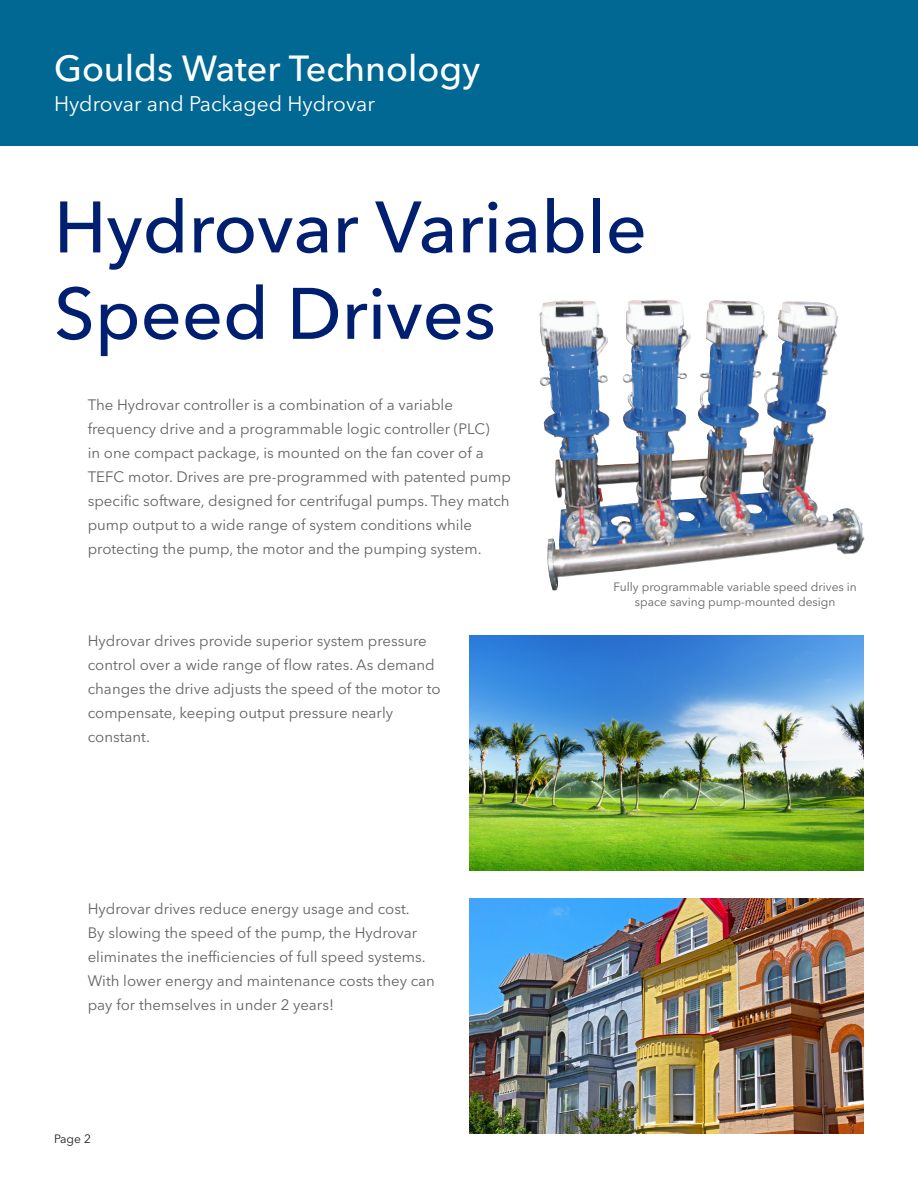
<style>
.page{position:relative;width:918px;height:1188px;background:#fff}
.page>*{position:absolute;margin:0;border:0;box-sizing:border-box;transform-origin:0 0}
.t1{font:500 72px/86.4px "Avenir Next LT Pro";color:#001f70}
.t2{font:500 36px "Avenir Next LT Pro";color:#fff}
.t3{font:21px "Avenir Next LT Pro";color:#fff}
.t4{font:15px/24px "Avenir Next LT Pro";color:#636366}
.t5{font:12px/14.4px "Avenir Next LT Pro";color:#636366;text-align:center}
.t6{font:12px "Avenir Next LT Pro";color:#231f20}
</style>
<div class="page">
<div style="left:0;top:0;width:918px;height:145px;background:#006893"></div>
<img style="left:540px;top:299px;width:325px;height:292px">
<img style="left:469px;top:635px;width:395px;height:235px">
<img style="left:469px;top:899px;width:395px;height:235px">
<h2 class="t2" style="left:54px;top:47px;width:428px">Goulds Water Technology</h2>
<h3 class="t3" style="left:54px;top:91px;width:323px">Hydrovar and Packaged Hydrovar</h3>
<p class="t1" style="left:54px;top:184px;width:594px">Hydrovar Variable<br>Speed Drives</p>
<p class="t4" style="left:88px;top:393px;width:425px">The Hydrovar controller is a combination of a variable frequency drive and a programmable logic controller (PLC)<br>in one compact package, is mounted on the fan cover of a TEFC motor. Drives are pre-programmed with patented pump specific software, designed for centrifugal pumps. They match pump output to a wide range of system conditions while protecting the pump, the motor and the pumping system.</p>
<p class="t4" style="left:88px;top:628px;width:354px">Hydrovar drives provide superior system pressure control over a wide range of flow rates. As demand changes the drive adjusts the speed of the motor to compensate, keeping output pressure nearly constant.</p>
<p class="t4" style="left:88px;top:897px;width:349px">Hydrovar drives reduce energy usage and cost.<br>By slowing the speed of the pump, the Hydrovar eliminates the inefficiencies of full speed systems.<br>With lower energy and maintenance costs they can pay for themselves in under 2 years!</p>
<p class="t6" style="left:54px;top:1132px;width:39px">Page 2</p>
<p class="t5" style="left:614px;top:580px;width:245px">Fully programmable variable speed drives in space saving pump-mounted design</p>
</div>
